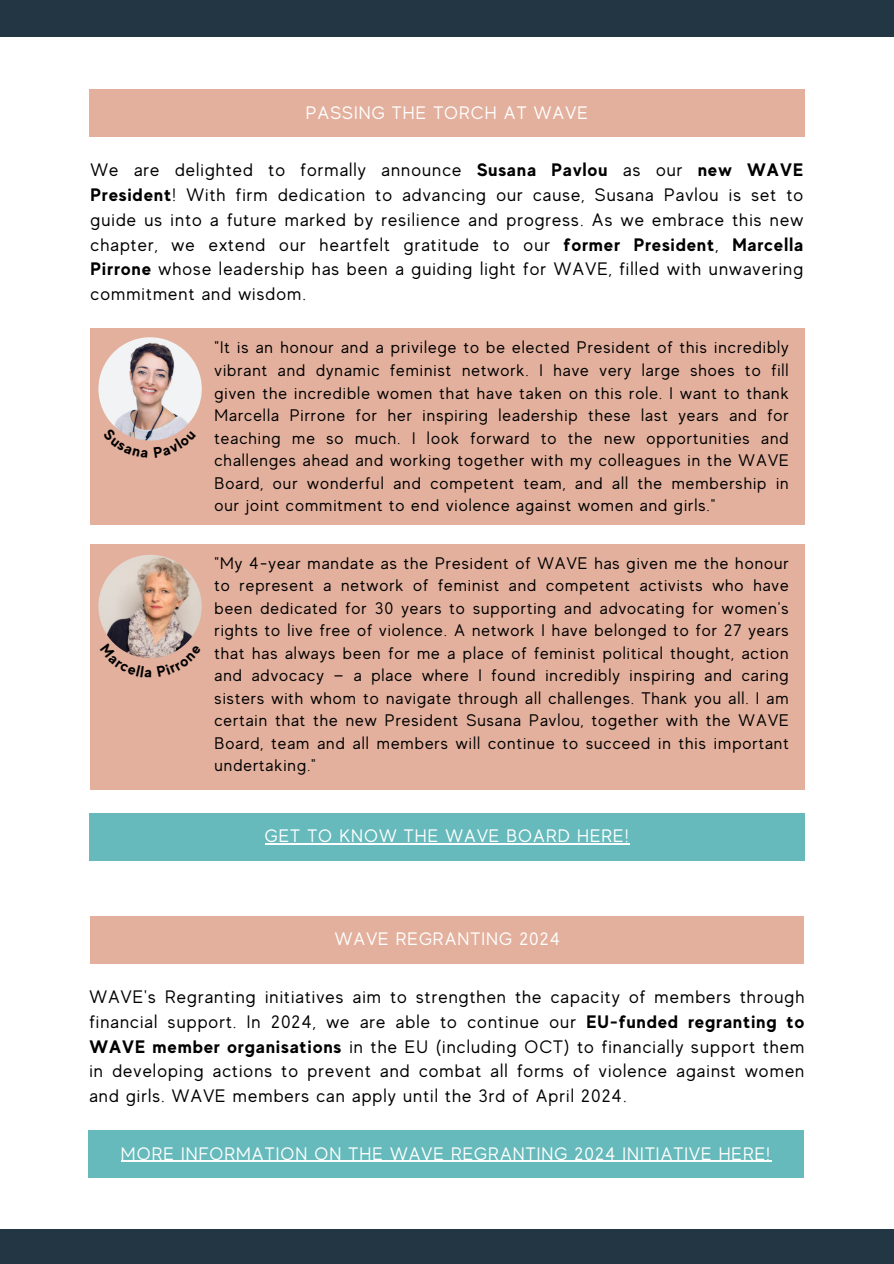
<style>
.page{position:relative;width:894px;height:1264px;background:#fff}
.page>*{position:absolute;margin:0;border:0;box-sizing:border-box;transform-origin:0 0}
.t1{font:18px/24.8px "MADE Evolve Sans";letter-spacing:.06em;color:#000;text-align:justify}
.t2{font:18px "MADE Evolve Sans";letter-spacing:.06em;color:#fff}
.t3{font:16.8px/22.5px "MADE Evolve Sans";letter-spacing:.06em;color:#000;text-align:justify}
.s1{font-weight:700}
</style>
<div class="page">
<div style="left:0;top:1228px;width:893px;height:35px;background:#223644"></div>
<div style="left:0;top:0;width:893px;height:37px;background:#223644"></div>
<div style="left:90px;top:329px;width:715px;height:196px;background:#e3b09d"></div>
<div style="left:89px;top:89px;width:715px;height:48px;background:#e3b09d"></div>
<div style="left:89px;top:813px;width:715px;height:47px;background:#66babb"></div>
<hr style="left:265px;top:843px;width:364px;height:1px;background:#fff">
<img style="left:98px;top:337px;width:104px;height:103px;border-radius:50%">
<div style="left:90px;top:544px;width:714px;height:245px;background:#e3b09d"></div>
<img style="left:98px;top:555px;width:104px;height:103px;border-radius:50%">
<div style="left:90px;top:915px;width:714px;height:48px;background:#e3b09d"></div>
<div style="left:88px;top:1130px;width:714px;height:47px;background:#66babb"></div>
<hr style="left:121px;top:1160px;width:650px;height:1px;background:#fff">
<svg style="left:117px;top:428px;width:67px;height:13px"></svg>
<svg style="left:113px;top:643px;width:38px;height:15px"></svg>
<svg style="left:157px;top:645px;width:28px;height:13px"></svg>
<p class="t2" style="left:306px;top:102px;width:283px">PASSING THE TORCH AT WAVE</p>
<p class="t1" style="left:90px;top:158px;width:714px">We are delighted to formally announce <span class="s1">Susana Pavlou</span> as our <span class="s1">new WAVE President</span>! With firm dedication to advancing our cause, Susana Pavlou is set to guide us into a future marked by resilience and progress. As we embrace this new chapter, we extend our heartfelt gratitude to our <span class="s1">former President</span>, <span class="s1">Marcella Pirrone</span> whose leadership has been a guiding light for WAVE, filled with unwavering commitment and wisdom.</p>
<p class="t3" style="left:214px;top:336px;width:575px">"It is an honour and a privilege to be elected President of this incredibly vibrant and dynamic feminist network. I have very large shoes to fill given the incredible women that have taken on this role. I want to thank Marcella Pirrone for her inspiring leadership these last years and for teaching me so much. I look forward to the new opportunities and challenges ahead and working together with my colleagues in the WAVE Board, our wonderful and competent team, and all the membership in our joint commitment to end violence against women and girls."</p>
<p class="t3" style="left:214px;top:552px;width:575px">"My 4-year mandate as the President of WAVE has given me the honour to represent a network of feminist and competent activists who have been dedicated for 30 years to supporting and advocating for women's rights to live free of violence. A network I have belonged to for 27 years that has always been for me a place of feminist political thought, action and advocacy — a place where I found incredibly inspiring and caring sisters with whom to navigate through all challenges. Thank you all. I am certain that the new President Susana Pavlou, together with the WAVE Board, team and all members will continue to succeed in this important undertaking."</p>
<p class="t2" style="left:265px;top:826px;width:365px">GET TO KNOW THE WAVE BOARD HERE!</p>
<p class="t2" style="left:334px;top:928px;width:227px">WAVE REGRANTING 2024</p>
<p class="t1" style="left:89px;top:984px;width:716px">WAVE's Regranting initiatives aim to strengthen the capacity of members through financial support. In 2024, we are able to continue our <span class="s1">EU-funded regranting to WAVE member organisations</span> in the EU (including OCT) to financially support them in developing actions to prevent and combat all forms of violence against women and girls. WAVE members can apply until the 3rd of April 2024.</p>
<p class="t2" style="left:121px;top:1143px;width:650px">MORE INFORMATION ON THE WAVE REGRANTING 2024 INITIATIVE HERE!</p>
</div>
